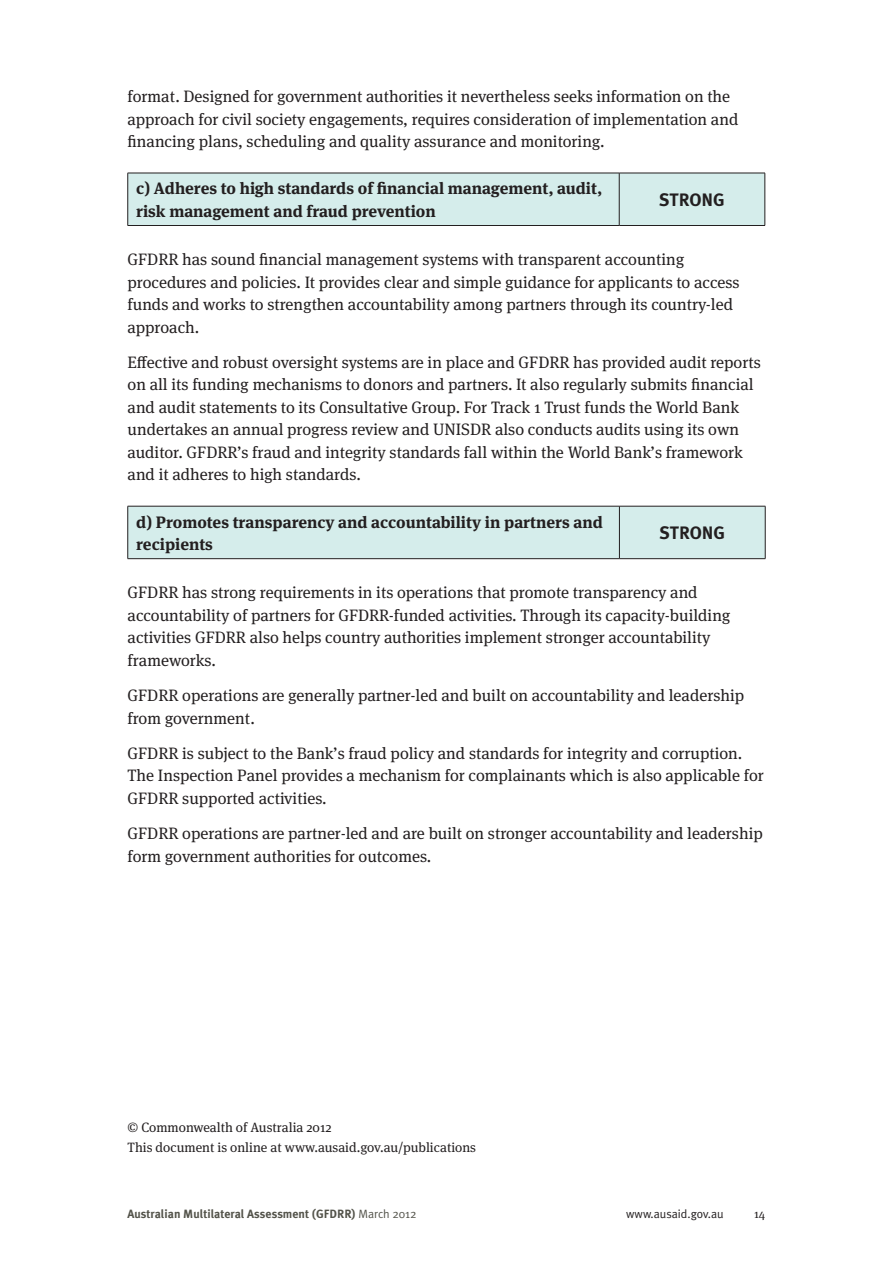
<style>
.page{position:relative;width:893px;height:1263px;background:#fff}
.page>*{position:absolute;margin:0;border:0;box-sizing:border-box;transform-origin:0 0}
._08bbbb_RIGHT_COLUMN{font:700 18px "Meta Plus";color:#231f20}
._04__BODY_TEXT{font:16.5px/22.5px "Meta Serif OT";color:#231f20}
._04__BODY_TEXT-2{font:700 16.5px/22.5px "Meta Serif OT";color:#231f20}
._04__BODY_TEXT-3{font:13.5px "Meta Serif OT";color:#231f20}
.COPYRIGHT_CHANGE{font:13.5px "Meta Serif OT";color:#231f20}
.t1{font:700 12px "Meta Plus";color:#53534a}
.t2{font:12px "Meta Plus Normal";color:#231f20}
.t3{font:12px "Meta Serif OT";color:#231f20}
.s1{font-family:"Meta Plus Normal";font-weight:400}
</style>
<div class="page">
<div style="left:128px;top:174px;width:637px;height:51px;background:#d5edeb"></div>
<hr style="left:619px;top:173px;width:1px;height:52px;background:#231f20">
<hr style="left:128px;top:173px;width:491px;height:1px;background:#231f20">
<hr style="left:127px;top:173px;width:1px;height:52px;background:#231f20">
<hr style="left:619px;top:173px;width:146px;height:1px;background:#231f20">
<hr style="left:765px;top:173px;width:1px;height:52px;background:#231f20">
<hr style="left:128px;top:225px;width:491px;height:1px;background:#231f20">
<hr style="left:619px;top:225px;width:146px;height:1px;background:#231f20">
<div style="left:128px;top:507px;width:637px;height:51px;background:#d5edeb"></div>
<hr style="left:619px;top:506px;width:1px;height:52px;background:#231f20">
<hr style="left:128px;top:506px;width:491px;height:1px;background:#231f20">
<hr style="left:127px;top:506px;width:1px;height:52px;background:#231f20">
<hr style="left:619px;top:506px;width:146px;height:1px;background:#231f20">
<hr style="left:765px;top:506px;width:1px;height:52px;background:#231f20">
<hr style="left:128px;top:558px;width:491px;height:1px;background:#231f20">
<hr style="left:619px;top:558px;width:146px;height:1px;background:#231f20">
<p class="_04__BODY_TEXT" style="left:128px;top:86px;width:612px">format. Designed for government authorities it nevertheless seeks information on the approach for civil society engagements, requires consideration of implementation and financing plans, scheduling and quality assurance and monitoring.</p>
<p class="_04__BODY_TEXT-2" style="left:136px;top:178px;width:467px">c) Adheres to high standards of financial management, audit, risk management and fraud prevention</p>
<p class="_08bbbb_RIGHT_COLUMN" style="left:659px;top:190px;width:67px">STRONG</p>
<p class="_04__BODY_TEXT" style="left:128px;top:249px;width:614px">GFDRR has sound financial management systems with transparent accounting procedures and policies. It provides clear and simple guidance for applicants to access funds and works to strengthen accountability among partners through its country-led approach.</p>
<p class="_04__BODY_TEXT" style="left:128px;top:351px;width:635px">Effective and robust oversight systems are in place and GFDRR has provided audit reports on all its funding mechanisms to donors and partners. It also regularly submits financial and audit statements to its Consultative Group. For Track 1 Trust funds the World Bank undertakes an annual progress review and UNISDR also conducts audits using its own auditor. GFDRR’s fraud and integrity standards fall within the World Bank’s framework and it adheres to high standards.</p>
<p class="_04__BODY_TEXT-2" style="left:136px;top:511px;width:468px">d) Promotes transparency and accountability in partners and recipients</p>
<p class="_08bbbb_RIGHT_COLUMN" style="left:659px;top:523px;width:67px">STRONG</p>
<p class="_04__BODY_TEXT" style="left:128px;top:582px;width:604px">GFDRR has strong requirements in its operations that promote transparency and accountability of partners for GFDRR-funded activities. Through its capacity-building activities GFDRR also helps country authorities implement stronger accountability frameworks.</p>
<p class="_04__BODY_TEXT" style="left:128px;top:684px;width:618px">GFDRR operations are generally partner-led and built on accountability and leadership from government.</p>
<p class="_04__BODY_TEXT" style="left:128px;top:742px;width:638px">GFDRR is subject to the Bank’s fraud policy and standards for integrity and corruption.<br>The Inspection Panel provides a mechanism for complainants which is also applicable for<br>GFDRR supported activities.</p>
<p class="_04__BODY_TEXT" style="left:128px;top:822px;width:637px">GFDRR operations are partner-led and are built on stronger accountability and leadership form government authorities for outcomes.</p>
<p class="COPYRIGHT_CHANGE" style="left:128px;top:1119px;width:206px">© Commonwealth of Australia 2012</p>
<p class="_04__BODY_TEXT-3" style="left:128px;top:1140px;width:350px">This document is online at www.ausaid.gov.au/publications</p>
<p class="t1" style="left:128px;top:1207px;width:291px">Australian Multilateral Assessment (GFDRR) <span class="s1">March 2012</span></p>
<p class="t2" style="left:626px;top:1207px;width:99px">www.ausaid.gov.au</p>
<p class="t3" style="left:754px;top:1207px;width:13px">14</p>
</div>
